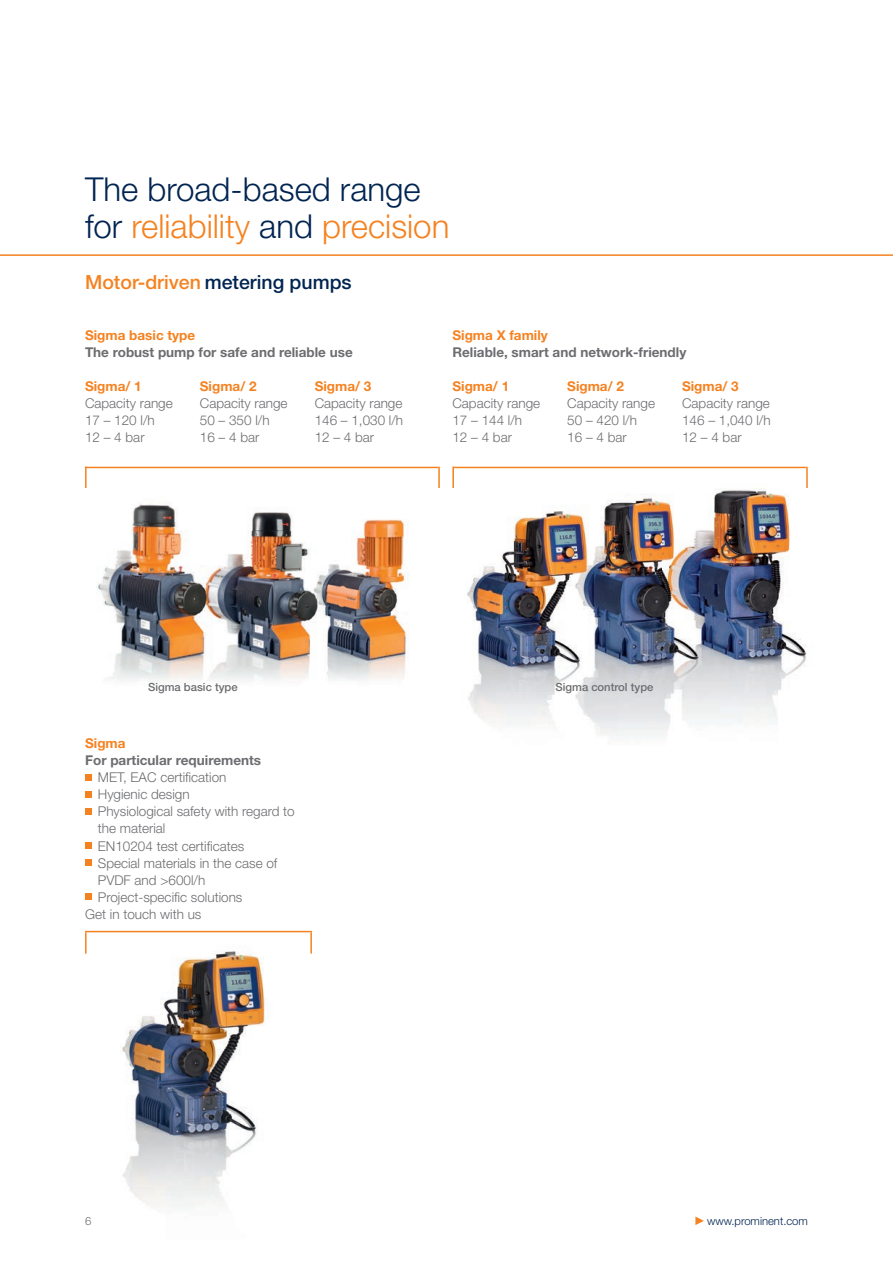
<style>
.page{position:relative;width:893px;height:1263px;background:#fff}
.page>*{position:absolute;margin:0;border:0;box-sizing:border-box;transform-origin:0 0}
.t1{font:300 33px/37.5px "Helvetica Neue";color:#002451}
.t2{font:500 19.5px "Helvetica Neue";color:#002451}
.t3{font:300 13.5px/17px "Helvetica Neue";color:#6c6d70}
.t4{font:700 13.5px "Helvetica Neue";color:#6c6d70}
.t5{font:700 13.5px "Helvetica Neue";color:#f58220}
.t6{font:500 11.25px "Helvetica Neue";color:#6c6d70}
.t7{font:300 11.25px "Helvetica Neue";color:#002451}
.t8{font:300 11.25px "Helvetica Neue";color:#6c6d70}
.s1{color:#f58220}
</style>
<div class="page">
<img style="left:122px;top:950px;width:143px;height:258px">
<svg style="left:695px;top:1216px;width:9px;height:9px"></svg>
<div style="left:85px;top:774px;width:7px;height:7px;background:#f58220"></div>
<div style="left:85px;top:791px;width:7px;height:7px;background:#f58220"></div>
<div style="left:85px;top:808px;width:7px;height:7px;background:#f58220"></div>
<div style="left:85px;top:843px;width:7px;height:6px;background:#f58220"></div>
<div style="left:85px;top:860px;width:7px;height:6px;background:#f58220"></div>
<div style="left:85px;top:894px;width:7px;height:6px;background:#f58220"></div>
<hr style="left:0;top:254px;width:893px;height:2px;background:#f58220">
<img style="left:467px;top:488px;width:340px;height:249px">
<hr style="left:452px;top:467px;width:2px;height:21px;background:#f58220">
<hr style="left:453px;top:467px;width:353px;height:1px;background:#f58220">
<hr style="left:806px;top:467px;width:2px;height:21px;background:#f58220">
<hr style="left:85px;top:932px;width:2px;height:21px;background:#f58220">
<hr style="left:85px;top:931px;width:227px;height:1px;background:#f58220">
<hr style="left:310px;top:932px;width:2px;height:21px;background:#f58220">
<img style="left:97px;top:504px;width:312px;height:177px">
<hr style="left:85px;top:467px;width:2px;height:21px;background:#f58220">
<hr style="left:85px;top:467px;width:353px;height:1px;background:#f58220">
<hr style="left:438px;top:467px;width:2px;height:21px;background:#f58220">
<h1 class="t1" style="left:85px;top:169px;width:366px">The broad-based range for <span class="s1">reliability</span> and <span class="s1">precision</span></h1>
<h2 class="t2" style="left:85px;top:271px;width:268px"><span class="s1">Motor-driven</span> metering pumps</h2>
<p class="t5" style="left:85px;top:327px;width:112px">Sigma basic type</p>
<p class="t4" style="left:85px;top:344px;width:269px">The robust pump for safe and reliable use</p>
<p class="t5" style="left:200px;top:378px;width:58px">Sigma/ 2</p>
<p class="t3" style="left:200px;top:395px;width:89px">Capacity range<br>50 – 350 l/h<br>16 – 4 bar</p>
<p class="t5" style="left:85px;top:378px;width:58px">Sigma/ 1</p>
<p class="t3" style="left:85px;top:395px;width:89px">Capacity range<br>17 – 120 l/h<br>12 – 4 bar</p>
<p class="t5" style="left:315px;top:378px;width:58px">Sigma/ 3</p>
<p class="t3" style="left:315px;top:395px;width:90px;text-align:justify">Capacity range 146 – 1,030 l/h 12 – 4 bar</p>
<p class="t5" style="left:452px;top:327px;width:97px">Sigma X family</p>
<p class="t4" style="left:452px;top:344px;width:235px">Reliable, smart and network-friendly</p>
<p class="t5" style="left:567px;top:378px;width:58px">Sigma/ 2</p>
<p class="t3" style="left:567px;top:395px;width:89px">Capacity range<br>50 – 420 l/h<br>16 – 4 bar</p>
<p class="t5" style="left:452px;top:378px;width:58px">Sigma/ 1</p>
<p class="t3" style="left:452px;top:395px;width:89px">Capacity range<br>17 – 144 l/h<br>12 – 4 bar</p>
<p class="t5" style="left:682px;top:378px;width:58px">Sigma/ 3</p>
<p class="t3" style="left:682px;top:395px;width:90px;text-align:justify">Capacity range 146 – 1,040 l/h 12 – 4 bar</p>
<p class="t6" style="left:148px;top:680px;width:91px">Sigma basic type</p>
<p class="t5" style="left:85px;top:735px;width:42px">Sigma</p>
<p class="t4" style="left:85px;top:752px;width:177px">For particular requirements</p>
<p class="t3" style="left:98px;top:769px;width:130px">MET, EAC certification</p>
<p class="t3" style="left:98px;top:786px;width:93px">Hygienic design</p>
<p class="t3" style="left:98px;top:803px;width:198px">Physiological safety with regard to</p>
<p class="t3" style="left:98px;top:820px;width:69px">the material</p>
<p class="t3" style="left:98px;top:837px;width:148px">EN10204 test certificates</p>
<p class="t3" style="left:98px;top:854px;width:181px">Special materials in the case of</p>
<p class="t3" style="left:98px;top:871px;width:109px">PVDF and &gt;600l/h</p>
<p class="t3" style="left:98px;top:888px;width:146px">Project-specific solutions</p>
<p class="t3" style="left:85px;top:905px;width:118px">Get in touch with us</p>
<p class="t6" style="left:556px;top:680px;width:99px">Sigma control type</p>
<p class="t8" style="left:85px;top:1214px;width:8px">6</p>
<p class="t7" style="left:707px;top:1214px;width:102px">www.prominent.com</p>
</div>
